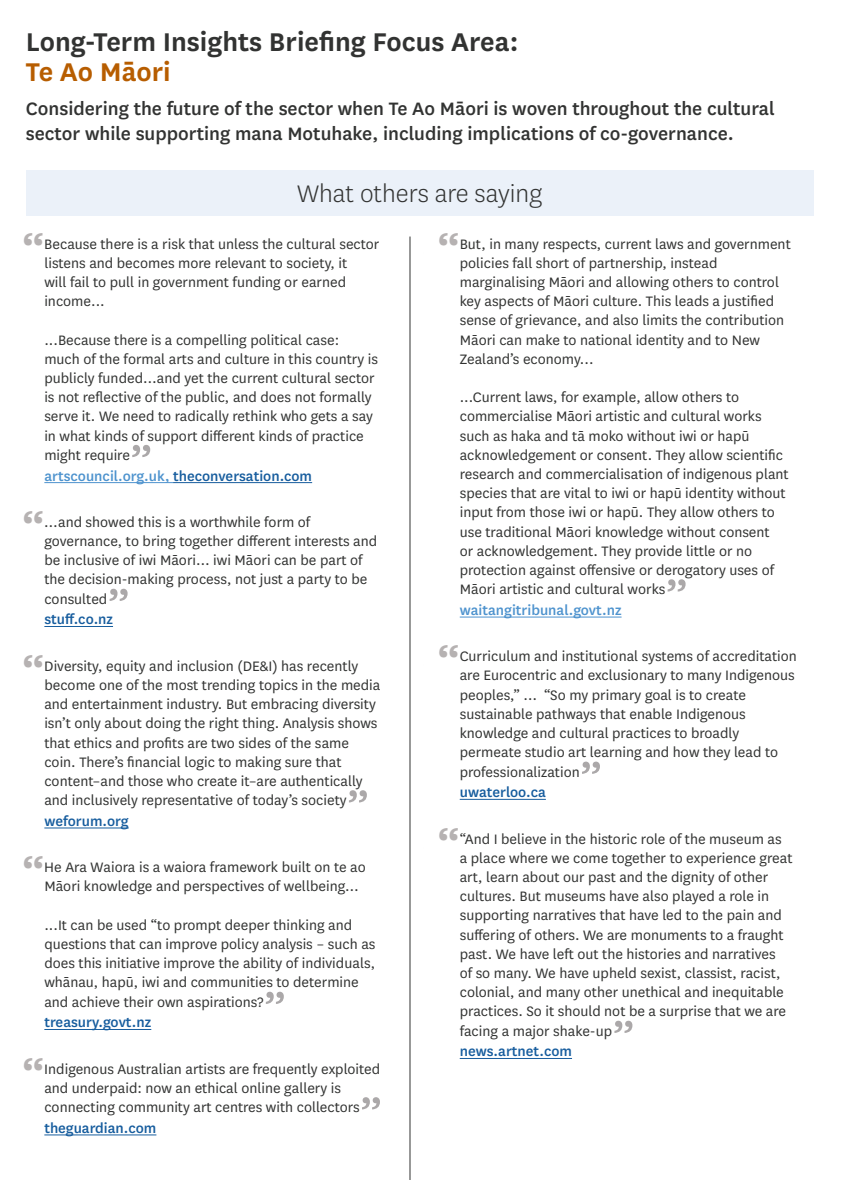
<style>
.page{position:relative;width:842px;height:1191px;background:#fff}
.page>*{position:absolute;margin:0;border:0;box-sizing:border-box;transform-origin:0 0}
.t1{font:56px "National";color:#aba8a9}
.t2{font:600 30px "National";color:#323332}
.t3{font:600 30px "National";color:#b75d00}
.t4{font:300 28px "National";color:#323332}
.t5{font:500 21px/25.2px "National";color:#323332}
.t6{font:16px/19.2px "National";color:#323332}
.LINK{font:500 16px "National";color:#175d9e}
.LINK-2{font:500 16px "National";color:#4e93ce}
.s1{font-weight:600;font-size:47px;color:#b6b2b2}
.s2{color:#175d9e}
</style>
<div class="page">
<hr style="left:410px;top:236px;width:1px;height:944px;background:#323332">
<div style="left:26px;top:170px;width:788px;height:46px;background:#ebf1f9"></div>
<hr style="left:44px;top:482px;width:129px;height:1px;background:#4e93ce">
<hr style="left:173px;top:482px;width:139px;height:1px;background:#175d9e">
<hr style="left:44px;top:626px;width:69px;height:1px;background:#175d9e">
<hr style="left:44px;top:827px;width:85px;height:1px;background:#175d9e">
<hr style="left:44px;top:1029px;width:107px;height:1px;background:#175d9e">
<hr style="left:44px;top:1134px;width:112px;height:1px;background:#175d9e">
<hr style="left:460px;top:616px;width:162px;height:1px;background:#4e93ce">
<hr style="left:460px;top:799px;width:86px;height:1px;background:#175d9e">
<hr style="left:460px;top:1058px;width:112px;height:1px;background:#175d9e">
<h2 class="t2" style="left:26px;top:21px;width:494px">Long-Term Insights Briefing Focus Area:</h2>
<h2 class="t3" style="left:26px;top:51px;width:146px">Te Ao Māori</h2>
<h3 class="t5" style="left:26px;top:95px;width:750px">Considering the future of the sector when Te Ao Māori is woven throughout the cultural sector while supporting mana Motuhake, including implications of co-governance.</h3>
<h3 class="t4" style="left:297px;top:176px;width:247px">What others are saying</h3>
<p class="t6" style="left:44px;top:233px;width:337px;text-indent:-38px"><span class="s1">•“</span>Because there is a risk that unless the cultural sector listens and becomes more relevant to society, it<br>will fail to pull in government funding or earned income...</p>
<p class="t6" style="left:44px;top:329px;width:335px">...Because there is a compelling political case: much of the formal arts and culture in this country is publicly funded…and yet the current cultural sector is not reflective of the public, and does not formally serve it. We need to radically rethink who gets a say in what kinds of support different kinds of practice might require</p>
<p class="LINK-2" style="left:44px;top:465px;width:269px">artscouncil.org.uk, <span class="s2">theconversation.com</span></p>
<p class="t6" style="left:460px;top:233px;width:333px;text-indent:-38px"><span class="s1">•“</span>But, in many respects, current laws and government policies fall short of partnership, instead marginalising Māori and allowing others to control key aspects of Māori culture. This leads a justified sense of grievance, and also limits the contribution Māori can make to national identity and to New Zealand’s economy...</p>
<p class="t6" style="left:460px;top:387px;width:330px">...Current laws, for example, allow others to commercialise Māori artistic and cultural works such as haka and tā moko without iwi or hapū acknowledgement or consent. They allow scientific research and commercialisation of indigenous plant species that are vital to iwi or hapū identity without input from those iwi or hapū. They allow others to use traditional Māori knowledge without consent<br>or acknowledgement. They provide little or no protection against offensive or derogatory uses of Māori artistic and cultural works</p>
<p class="LINK-2" style="left:460px;top:599px;width:163px">waitangitribunal.govt.nz</p>
<p class="t1" style="left:130px;top:429px;width:24px">”</p>
<p class="t6" style="left:44px;top:511px;width:334px;text-indent:-38px"><span class="s1">•“</span>…and showed this is a worthwhile form of governance, to bring together different interests and be inclusive of iwi Māori… iwi Māori can be part of the decision-making process, not just a party to be consulted</p>
<p class="LINK" style="left:44px;top:608px;width:70px">stuff.co.nz</p>
<p class="t1" style="left:665px;top:563px;width:24px">”</p>
<p class="t1" style="left:107px;top:573px;width:24px">”</p>
<p class="t6" style="left:44px;top:655px;width:338px;text-indent:-38px"><span class="s1">•“</span>Diversity, equity and inclusion (DE&amp;I) has recently become one of the most trending topics in the media and entertainment industry. But embracing diversity isn’t only about doing the right thing. Analysis shows that ethics and profits are two sides of the same coin. There’s financial logic to making sure that content–and those who create it–are authentically and inclusively representative of today’s society</p>
<p class="LINK" style="left:44px;top:810px;width:86px">weforum.org</p>
<p class="t1" style="left:347px;top:774px;width:24px">”</p>
<p class="t6" style="left:44px;top:857px;width:323px;text-indent:-38px"><span class="s1">•“</span>He Ara Waiora is a waiora framework built on te ao<br>Māori knowledge and perspectives of wellbeing…</p>
<p class="t6" style="left:44px;top:914px;width:333px">...It can be used “to prompt deeper thinking and questions that can improve policy analysis – such as does this initiative improve the ability of individuals, whānau, hapū, iwi and communities to determine and achieve their own aspirations?</p>
<p class="LINK" style="left:44px;top:1011px;width:108px">treasury.govt.nz</p>
<p class="t1" style="left:264px;top:976px;width:24px">”</p>
<p class="t6" style="left:44px;top:1058px;width:337px;text-indent:-38px"><span class="s1">•“</span>Indigenous Australian artists are frequently exploited and underpaid: now an ethical online gallery is connecting community art centres with collectors</p>
<p class="LINK" style="left:44px;top:1117px;width:114px">theguardian.com</p>
<p class="t1" style="left:360px;top:1081px;width:24px">”</p>
<p class="t6" style="left:460px;top:646px;width:339px;text-indent:-38px"><span class="s1">•“</span>Curriculum and institutional systems of accreditation are Eurocentric and exclusionary to many Indigenous peoples,” … “So my primary goal is to create sustainable pathways that enable Indigenous knowledge and cultural practices to broadly permeate studio art learning and how they lead to professionalization</p>
<p class="t1" style="left:580px;top:746px;width:24px">”</p>
<p class="LINK" style="left:460px;top:781px;width:88px">uwaterloo.ca</p>
<p class="t6" style="left:460px;top:828px;width:334px;text-indent:-38px"><span class="s1">•“</span>“And I believe in the historic role of the museum as a place where we come together to experience great art, learn about our past and the dignity of other cultures. But museums have also played a role in supporting narratives that have led to the pain and suffering of others. We are monuments to a fraught past. We have left out the histories and narratives<br>of so many. We have upheld sexist, classist, racist, colonial, and many other unethical and inequitable practices. So it should not be a surprise that we are facing a major shake-up</p>
<p class="LINK" style="left:460px;top:1040px;width:114px">news.artnet.com</p>
<p class="t1" style="left:612px;top:1005px;width:24px">”</p>
</div>
